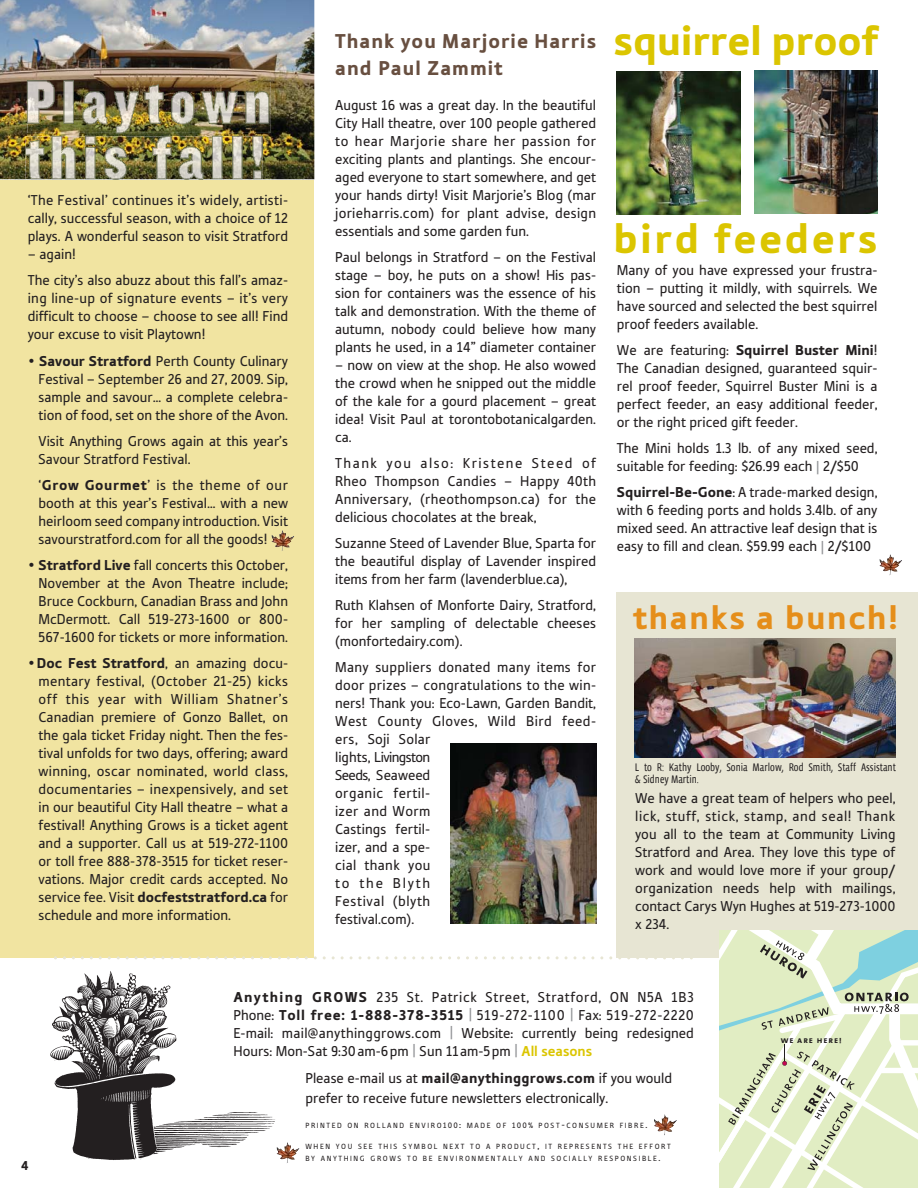
<style>
.page{position:relative;width:918px;height:1188px;background:#fff}
.page>*{position:absolute;margin:0;border:0;box-sizing:border-box;transform-origin:0 0}
.t1{font:900 43.5px "Tabula ITC";color:#dbc500}
.t2{font:900 43.5px "Tabula ITC";letter-spacing:.06em;color:#dbc500}
.t3{font:900 34.65px "Tabula ITC";letter-spacing:.05em;color:#e58e1a}
.t4{font:900 21px/27px "Tabula ITC";letter-spacing:.05em;color:#684f40}
.t5{font:15px/18px "Tabula ITC";color:#231f20;text-align:justify}
.t6{font:15px/18px "Tabula ITC";letter-spacing:.02em;color:#231f20}
.t7{font:900 13.5px "Tabula ITC";color:#231f20}
.t8{font:11.25px/12px "Vista Sans Nar";color:#231f20}
.t9{font:9px "The Sans Bold Caps";letter-spacing:.1em;color:#231f20}
.t10{font:7.8px/12.3px "Tabula ITC";letter-spacing:.2em;color:#231f20}
.s1{font-weight:900}
.s2{color:#939598}
.s3{font-weight:700;color:#dbc500}
.s4{font-size:8.25px}
.s5{font-size:10.5px}
</style>
<div class="page">
<div style="left:0;top:1px;width:314px;height:956px;background:#f1e4a1"></div>
<img style="left:0;top:0;width:314px;height:179px">
<div style="left:617px;top:593px;width:301px;height:365px;background:#e7e5d3"></div>
<img style="left:50px;top:971px;width:232px;height:189px">
<svg style="left:287px;top:1142px;width:5px;height:10px"></svg>
<svg style="left:720px;top:930px;width:198px;height:258px"></svg>
<svg style="left:665px;top:1115px;width:4px;height:9px"></svg>
<svg style="left:54px;top:956px;width:639px;height:3px"></svg>
<img style="left:617px;top:71px;width:123px;height:143px">
<img style="left:755px;top:71px;width:123px;height:143px">
<img style="left:451px;top:743px;width:145px;height:181px">
<img style="left:635px;top:638px;width:261px;height:119px">
<svg style="left:890px;top:554px;width:5px;height:10px"></svg>
<img style="left:27px;top:81px;width:242px;height:52px">
<img style="left:26px;top:136px;width:236px;height:43px">
<svg style="left:282px;top:530px;width:5px;height:9px"></svg>
<p class="t5" style="left:28px;top:193px;width:262px">‘The Festival’ continues it’s widely, artisti&shy;cally, successful season, with a choice of 12 plays. A wonderful season to visit Stratford</p>
<p class="t5" style="left:28px;top:243px;width:262px;line-height:26.1px">– again!<br>The city’s also abuzz about this fall’s amaz-</p>
<p class="t5" style="left:28px;top:291px;width:262px">ing line-up of signature events – it’s very difficult to choose – choose to see all! Find your excuse to visit Playtown!</p>
<p class="t5" style="left:39px;top:353px;width:251px;text-indent:-11px">• <span class="s1">Savour Stratford</span> Perth County Culinary Festival – September 26 and 27, 2009. Sip, sample and savour… a complete celebra&shy;tion of food, set on the shore of the Avon.</p>
<p class="t5" style="left:39px;top:433px;width:251px">Visit Anything Grows again at this year’s<br>Savour Stratford Festival.</p>
<p class="t5" style="left:39px;top:477px;width:251px">‘<span class="s1">Grow Gourmet</span>’ is the theme of our booth at this year’s Festival… with a new heirloom seed company introduction. Visit savourstratford.com for all the goods!</p>
<p class="t5" style="left:39px;top:558px;width:251px;text-indent:-11px">• <span class="s1">Stratford Live</span> fall concerts this October, November at the Avon Theatre include; Bruce Cockburn, Canadian Brass and John McDermott. Call 519-273-1600 or 800- 567-1600 for tickets or more information.</p>
<p class="t5" style="left:39px;top:656px;width:251px;text-indent:-11px">• <span class="s1">Doc Fest Stratford</span>, an amazing docu&shy;mentary festival, (October 21-25) kicks off this year with William Shatner’s Canadian premiere of Gonzo Ballet, on the gala ticket Friday night. Then the fes&shy;tival unfolds for two days, offering; award winning, oscar nominated, world class, documentaries – inexpensively, and set in our beautiful City Hall theatre – what a festival! Anything Grows is a ticket agent and a supporter. Call us at 519-272-1100 or toll free 888-378-3515 for ticket reser&shy;vations. Major credit cards accepted. No service fee. Visit <span class="s1">docfeststratford.ca</span> for schedule and more information.</p>
<h3 class="t4" style="left:335px;top:30px;width:263px">Thank you Marjorie Harris and Paul Zammit</h3>
<p class="t5" style="left:335px;top:97px;width:263px">August 16 was a great day. In the beautiful City Hall theatre, over 100 people gathered to hear Marjorie share her passion for exciting plants and plantings. She encour&shy;aged everyone to start somewhere, and get your hands dirty! Visit Marjorie’s Blog (mar jorieharris.com) for plant advise, design essentials and some garden fun.</p>
<p class="t5" style="left:335px;top:249px;width:262px">Paul belongs in Stratford – on the Festival stage – boy, he puts on a show! His pas&shy;sion for containers was the essence of his talk and demonstration. With the theme of autumn, nobody could believe how many plants he used, in a 14” diameter container</p>
<p class="t5" style="left:335px;top:357px;width:262px">– now on view at the shop. He also wowed the crowd when he snipped out the middle of the kale for a gourd placement – great idea! Visit Paul at torontobotanicalgarden. ca.</p>
<p class="t5" style="left:335px;top:455px;width:263px">Thank you also: Kristene Steed of Rheo Thompson Candies – Happy 40th Anniversary, (rheothompson.ca) for the delicious chocolates at the break,</p>
<p class="t5" style="left:335px;top:535px;width:262px">Suzanne Steed of Lavender Blue, Sparta for the beautiful display of Lavender inspired items from her farm (lavenderblue.ca),</p>
<p class="t5" style="left:335px;top:598px;width:263px">Ruth Klahsen of Monforte Dairy, Stratford, for her sampling of delectable cheeses (monfortedairy.com).</p>
<p class="t6" style="left:335px;top:660px;width:263px">Many suppliers donated many items for door prizes – congratulations to the win&shy;ners! Thank you: Eco-Lawn, Garden Bandit,<br>West County Gloves, Wild Bird feed&shy;ers, Soji Solar<br>lights, Livingston<br>Seeds, Seaweed<br>organic fertil-<br>izer and Worm<br>Castings fertil-<br>izer, and a spe-<br>cial thank you<br>to the Blyth<br>Festival (blyth<br>festival.com).</p>
<h1 class="t1" style="left:614px;top:26px;width:266px">squirrel proof</h1>
<h1 class="t2" style="left:614px;top:223px;width:265px">bird feeders</h1>
<p class="t5" style="left:617px;top:262px;width:262px">Many of you have expressed your frustra&shy;tion – putting it mildly, with squirrels. We have sourced and selected the best squirrel proof feeders available.</p>
<p class="t5" style="left:617px;top:342px;width:262px">We are featuring: <span class="s1">Squirrel Buster Mini</span>!<br>The Canadian designed, guaranteed squir&shy;rel proof feeder, Squirrel Buster Mini is a perfect feeder, an easy additional feeder, or the right priced gift feeder.</p>
<p class="t5" style="left:617px;top:441px;width:262px">The Mini holds 1.3 lb. of any mixed seed, suitable for feeding: $26.99 each <span class="s2">|</span> 2/$50</p>
<p class="t5" style="left:617px;top:485px;width:262px"><span class="s1">Squirrel-Be-Gone</span>: A trade-marked design, with 6 feeding ports and holds 3.4lb. of any mixed seed. An attractive leaf design that is easy to fill and clean. $59.99 each <span class="s2">|</span> 2/$100</p>
<h2 class="t3" style="left:633px;top:605px;width:267px">thanks a bunch!</h2>
<p class="t8" style="left:635px;top:762px;width:262px">L to R: Kathy Looby, Sonia Marlow, Rod Smith, Staff Assistant &amp; Sidney Martin.</p>
<p class="t5" style="left:635px;top:791px;width:262px">We have a great team of helpers who peel, lick, stuff, stick, stamp, and seal! Thank you all to the team at Community Living Stratford and Area. They love this type of work and would love more if your group/ organization needs help with mailings, contact Carys Wyn Hughes at 519-273-1000 x 234.</p>
<p class="t7" style="left:21px;top:1161px;width:9px">4</p>
<p class="t5" style="left:233px;top:989px;width:462px"><span class="s1">Anything GROWS</span> 235 St. Patrick Street, Stratford, ON N5A 1B3<br>Phone: <span class="s1">Toll free: 1-888-378-3515</span> <span class="s2">|</span> 519-272-1100 <span class="s2">|</span> Fax: 519-272-2220<br>E-mail: mail@anythinggrows.com <span class="s2">|</span> Website: currently being redesigned Hours: Mon-Sat 9:30am-6pm <span class="s2">|</span> Sun 11am-5pm <span class="s2">|</span> <span class="s3">All seasons</span></p>
<p class="t5" style="left:305px;top:1070px;width:368px;line-height:19.5px">Please e-mail us at <span class="s1">mail@anythinggrows.com</span> if you would prefer to receive future newsletters electronically.</p>
<p class="t10" style="left:305px;top:1121px;width:343px">PRINTED ON ROLLAND ENVIRO<span class="s4">100</span><span class="s5">:</span> MADE OF <span class="s4">100%</span> POST<span class="s5">-</span>CONSUMER FIBRE<span class="s5">.</span></p>
<p class="t10" style="left:305px;top:1141px;width:367px">WHEN YOU SEE THIS SYMBOL NEXT TO A PRODUCT<span class="s5">,</span> IT REPRESENTS THE EFFORT<br>BY ANYTHING GROWS TO BE ENVIRONMENTALLY AND SOCIALLY RESPONSIBLE<span class="s5">.</span></p>
<p class="t9" style="left:781px;top:1035px;width:62px">we are here!</p>
</div>
